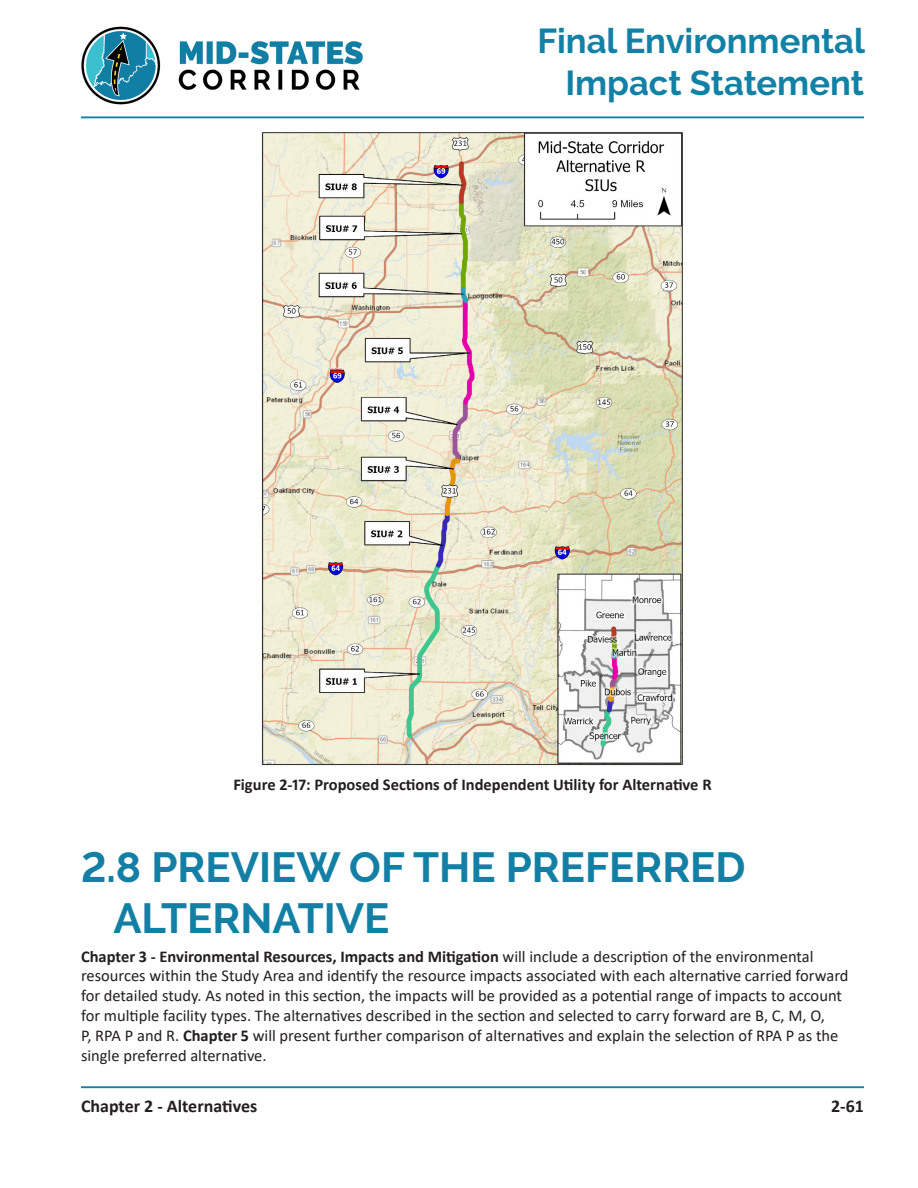
<style>
.page{position:relative;width:918px;height:1188px;background:#fff}
.page>*{position:absolute;margin:0;border:0;box-sizing:border-box;transform-origin:0 0}
.t1{font:700 42px/50.4px "Raleway";color:#137fa5}
.t2{font:700 34.5px/41.4px "Raleway";color:#1281a6;text-align:right}
.t3{font:700 18px "Calibri";color:#231f20}
.Body_Copy{font:16.5px/19.8px "Calibri";color:#231f20}
.Figures{font:700 16.5px "Calibri";color:#231f20}
.s1{font-weight:700}
</style>
<div class="page">
<img style="left:81px;top:26px;width:282px;height:79px">
<hr style="left:81px;top:1086px;width:783px;height:2px;background:#157fa5">
<hr style="left:81px;top:116px;width:783px;height:2px;background:#157fa5">
<img style="left:261px;top:132px;width:422px;height:634px">
<h2 class="t2" style="left:537px;top:21px;width:329px">Final Environmental<br>Impact Statement</h2>
<p class="Figures" style="left:233px;top:773px;width:480px">Figure 2-17: Proposed Sections of Independent Utility for Alternative R</p>
<p class="t1" style="left:113px;top:843px;width:634px;text-indent:-32px">2.8 PREVIEW OF THE PREFERRED<br>ALTERNATIVE</p>
<p class="Body_Copy" style="left:81px;top:946px;width:769px"><span class="s1">Chapter 3 - Environmental Resources, Impacts and Mitigation</span> will include a description of the environmental resources within the Study Area and identify the resource impacts associated with each alternative carried forward for detailed study. As noted in this section, the impacts will be provided as a potential range of impacts to account for multiple facility types. The alternatives described in the section and selected to carry forward are B, C, M, O,<br>P, RPA P and R. <span class="s1">Chapter 5</span> will present further comparison of alternatives and explain the selection of RPA P as the single preferred alternative.</p>
<p class="t3" style="left:81px;top:1094px;width:178px">Chapter 2 - Alternatives</p>
<p class="t3" style="left:831px;top:1094px;width:34px">2-61</p>
</div>
